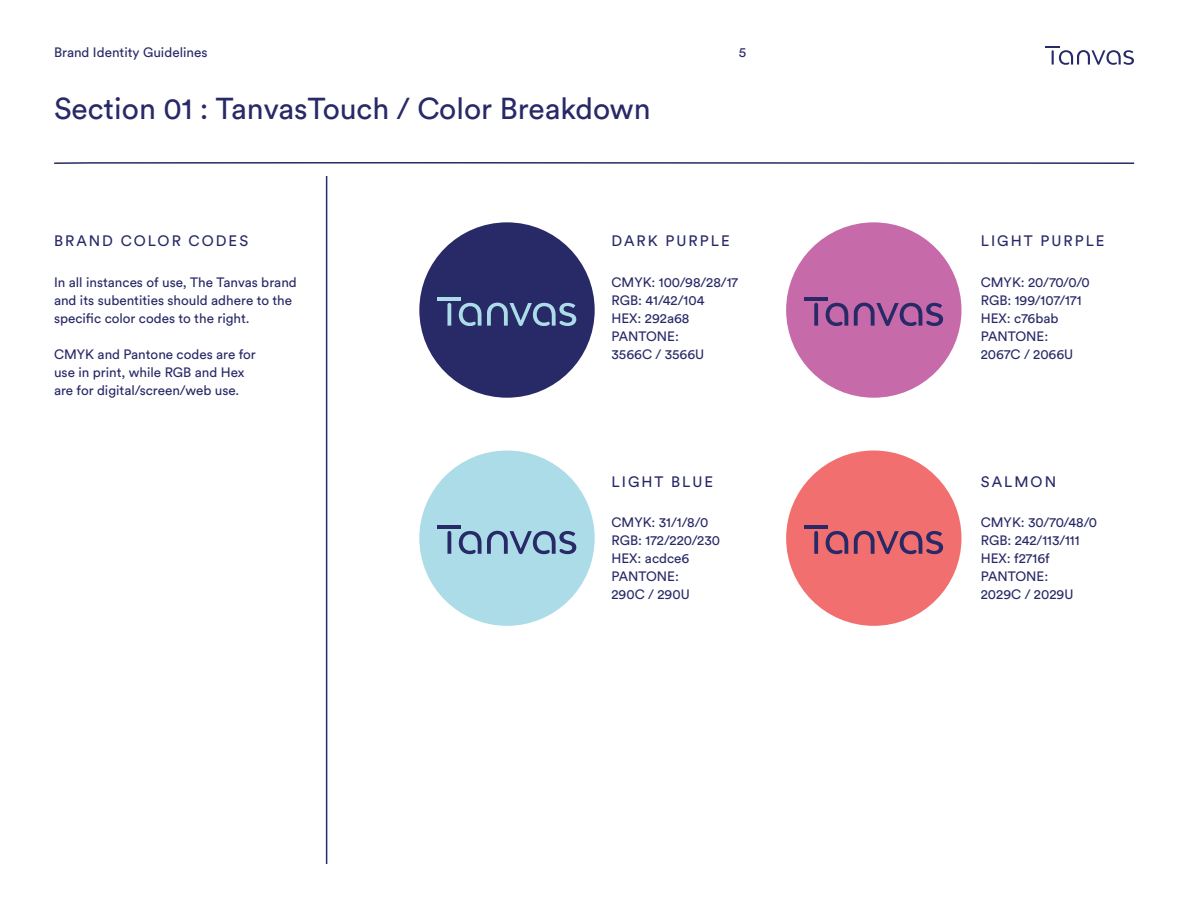
<style>
.page{position:relative;width:1188px;height:918px;background:#fff}
.page>*{position:absolute;margin:0;border:0;box-sizing:border-box;transform-origin:0 0}
.t1{font:30px "Circular Std";color:#282967}
.Small_Headline{font:15px "Circular Std";letter-spacing:.135em;color:#282967}
.t2{font:13.5px/18px "Circular Std";color:#282967}
</style>
<div class="page">
<svg style="left:1045px;top:46px;width:89px;height:19px"></svg>
<svg style="left:54px;top:162px;width:1081px;height:2px;background:#5c5d8c"></svg>
<hr style="left:326px;top:176px;width:1px;height:688px;background:#282967">
<div style="left:419px;top:222px;width:176px;height:176px;background:#282967;border-radius:50%"></div>
<svg style="left:447px;top:303px;width:4px;height:23px"></svg>
<hr style="left:437px;top:297px;width:24px;height:3px;background:#abdce8">
<svg style="left:459px;top:303px;width:117px;height:23px"></svg>
<div style="left:786px;top:222px;width:175px;height:176px;background:#c66aaa;border-radius:50%"></div>
<svg style="left:814px;top:303px;width:4px;height:23px"></svg>
<svg style="left:826px;top:303px;width:22px;height:23px"></svg>
<hr style="left:804px;top:297px;width:24px;height:3px;background:#282967">
<svg style="left:854px;top:303px;width:89px;height:23px"></svg>
<div style="left:419px;top:451px;width:176px;height:175px;background:#abdce8;border-radius:50%"></div>
<svg style="left:447px;top:531px;width:4px;height:23px"></svg>
<hr style="left:437px;top:525px;width:24px;height:3px;background:#282967">
<svg style="left:459px;top:531px;width:117px;height:23px"></svg>
<div style="left:786px;top:451px;width:175px;height:175px;background:#f26f6f;border-radius:50%"></div>
<svg style="left:814px;top:531px;width:4px;height:23px"></svg>
<svg style="left:826px;top:531px;width:22px;height:23px"></svg>
<hr style="left:804px;top:525px;width:24px;height:3px;background:#282967">
<svg style="left:854px;top:531px;width:89px;height:23px"></svg>
<p class="t2" style="left:54px;top:43px;width:155px">Brand Identity Guidelines</p>
<p class="t2" style="left:739px;top:43px;width:9px">5</p>
<p class="t1" style="left:54px;top:90px;width:598px">Section 01 : TanvasTouch / Color Breakdown</p>
<p class="Small_Headline" style="left:54px;top:232px;width:196px">BRAND COLOR CODES</p>
<p class="t2" style="left:54px;top:273px;width:244px">In all instances of use, The Tanvas brand and its subentities should adhere to the specific color codes to the right.</p>
<p class="t2" style="left:54px;top:345px;width:203px">CMYK and Pantone codes are for use in print, while RGB and Hex are for digital/screen/web use.</p>
<p class="Small_Headline" style="left:612px;top:232px;width:120px">DARK PURPLE</p>
<p class="t2" style="left:612px;top:273px;width:128px">CMYK: 100/98/28/17</p>
<p class="t2" style="left:612px;top:291px;width:94px">RGB: 41/42/104</p>
<p class="t2" style="left:612px;top:309px;width:80px">HEX: 292a68</p>
<p class="t2" style="left:612px;top:327px;width:94px">PANTONE:<br>3566C / 3566U</p>
<p class="Small_Headline" style="left:612px;top:472px;width:103px">LIGHT BLUE</p>
<p class="t2" style="left:612px;top:513px;width:98px">CMYK: 31/1/8/0</p>
<p class="t2" style="left:612px;top:531px;width:110px">RGB: 172/220/230</p>
<p class="t2" style="left:612px;top:549px;width:79px">HEX: acdce6</p>
<p class="t2" style="left:612px;top:567px;width:80px">PANTONE:<br>290C / 290U</p>
<p class="Small_Headline" style="left:981px;top:232px;width:125px">LIGHT PURPLE</p>
<p class="t2" style="left:981px;top:273px;width:111px">CMYK: 20/70/0/0</p>
<p class="t2" style="left:981px;top:291px;width:102px">RGB: 199/107/171</p>
<p class="t2" style="left:981px;top:309px;width:79px">HEX: c76bab</p>
<p class="t2" style="left:981px;top:327px;width:94px">PANTONE:<br>2067C / 2066U</p>
<p class="Small_Headline" style="left:981px;top:472px;width:77px">SALMON</p>
<p class="t2" style="left:981px;top:513px;width:118px">CMYK: 30/70/48/0</p>
<p class="t2" style="left:981px;top:531px;width:100px">RGB: 242/113/111</p>
<p class="t2" style="left:981px;top:549px;width:71px">HEX: f2716f</p>
<p class="t2" style="left:981px;top:567px;width:94px">PANTONE:<br>2029C / 2029U</p>
</div>
